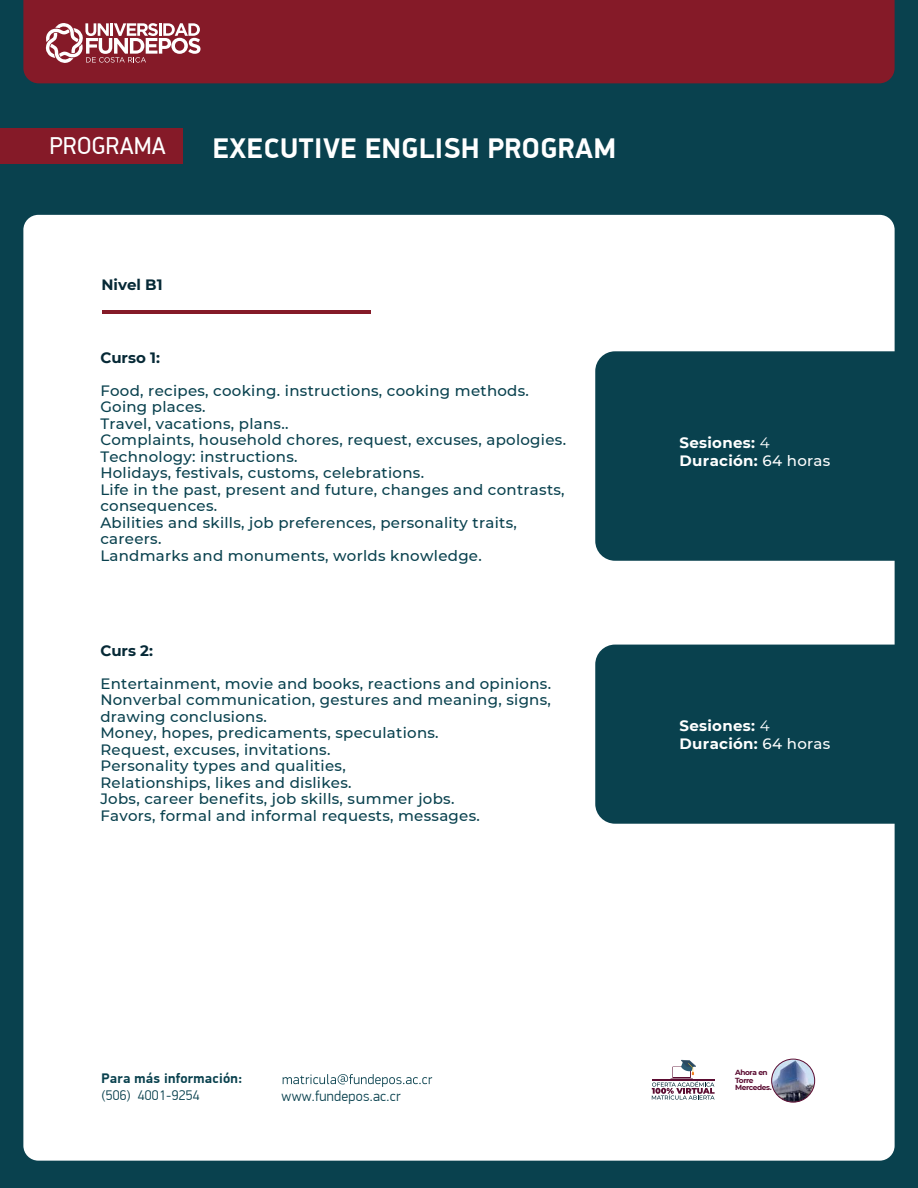
<style>
.page{position:relative;width:918px;height:1188px;background:#09414e}
.page>*{position:absolute;margin:0;border:0;box-sizing:border-box;transform-origin:0 0}
.t1{font:700 28.5px "PF Din Display Pro";letter-spacing:.02em;color:#fff}
.t2{font:24.45px "PF Din Display Pro";letter-spacing:.02em;color:#fff;scale:.95 1}
.t3{font:500 15px/16.5px "Montserrat";letter-spacing:.02em;color:#09414e}
.t4{font:700 15px/18px "Montserrat";letter-spacing:.02em;color:#fff}
.t5{font:700 15px "Montserrat";color:#062936}
.t6{font:300 14.55px "PF Din Display Pro";letter-spacing:.02em;color:#09414e}
.t7{font:700 13.95px "PF Din Display Pro";letter-spacing:.02em;color:#09414e}
.t8{font:300 13.95px "PF Din Display Pro";letter-spacing:.02em;color:#09414e}
.t9{font:700 7.35px/7.4px "Montserrat";letter-spacing:-.05em;color:#5b0d32}
.s1{font-weight:400}
.s2{font-weight:500}
</style>
<div class="page">
<div style="left:0;top:128px;width:182px;height:36px;background:#851a28"></div>
<div style="left:23px;top:215px;width:872px;height:946px;background:#fff;border-radius:15px"></div>
<hr style="left:102px;top:310px;width:268px;height:4px;background:#851a28">
<svg style="left:652px;top:1060px;width:63px;height:40px"></svg>
<img style="left:772px;top:1059px;width:43px;height:43px">
<div style="left:771px;top:1059px;width:44px;height:43px;border:1px solid #5b0d32;border-radius:50%"></div>
<div style="left:23px;top:0;width:872px;height:83px;background:#851a28"></div>
<svg style="left:45px;top:23px;width:156px;height:40px;background:#b5757d"></svg>
<svg style="left:283px;top:1074px;width:149px;height:13px"></svg>
<div style="left:595px;top:351px;width:300px;height:210px;background:#09414e"></div>
<div style="left:595px;top:645px;width:300px;height:179px;background:#09414e"></div>
<h2 class="t2" style="left:50px;top:132px;width:124px">PROGRAMA</h2>
<h1 class="t1" style="left:213px;top:131px;width:405px">EXECUTIVE ENGLISH PROGRAM</h1>
<p class="t5" style="left:101px;top:274px;width:63px">Nivel B1</p>
<p class="t5" style="left:100px;top:347px;width:61px">Curso 1:</p>
<p class="t3" style="left:100px;top:381px;width:467px">Food, recipes, cooking. instructions, cooking methods.<br>Going places.<br>Travel, vacations, plans..<br>Complaints, household chores, request, excuses, apologies.<br>Technology: instructions.<br>Holidays, festivals, customs, celebrations.<br>Life in the past, present and future, changes and contrasts, consequences.<br>Abilities and skills, job preferences, personality traits, careers.<br>Landmarks and monuments, worlds knowledge.</p>
<p class="t5" style="left:100px;top:640px;width:54px">Curs 2:</p>
<p class="t3" style="left:100px;top:675px;width:452px">Entertainment, movie and books, reactions and opinions.<br>Nonverbal communication, gestures and meaning, signs, drawing conclusions.<br>Money, hopes, predicaments, speculations.<br>Request, excuses, invitations.<br>Personality types and qualities,<br>Relationships, likes and dislikes.<br>Jobs, career benefits, job skills, summer jobs.<br>Favors, formal and informal requests, messages.</p>
<p class="t4" style="left:680px;top:433px;width:152px">Sesiones: <span class="s1">4<br></span>Duración: <span class="s2">64 horas</span></p>
<p class="t4" style="left:680px;top:716px;width:152px">Sesiones: <span class="s1">4<br></span>Duración: <span class="s2">64 horas</span></p>
<p class="t7" style="left:102px;top:1070px;width:143px">Para más información:</p>
<p class="t8" style="left:102px;top:1087px;width:100px">(506) 4001-9254</p>
<p class="t6" style="left:282px;top:1088px;width:120px">www.fundepos.ac.cr</p>
<p class="t9" style="left:735px;top:1069px;width:38px">Ahora en<br>Torre<br>Mercedes.</p>
</div>
